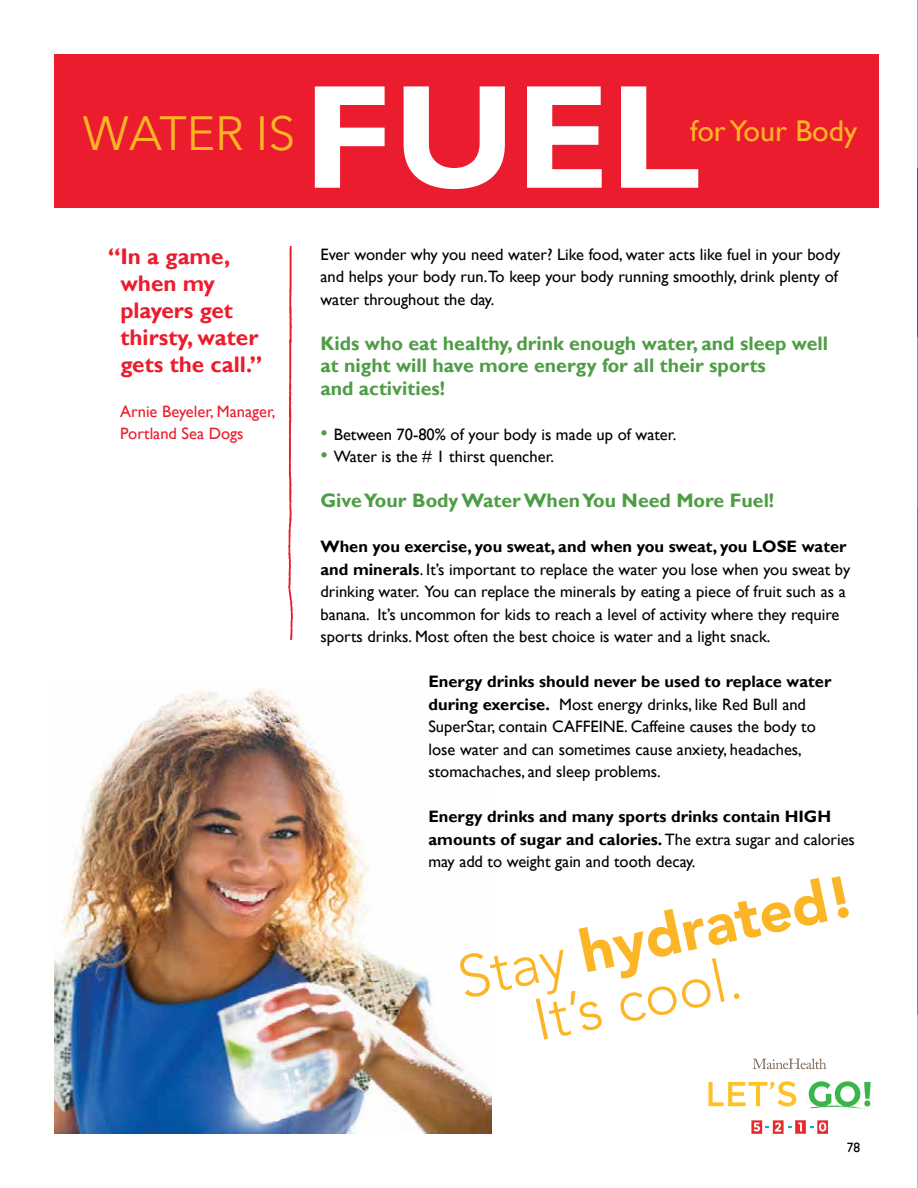
<style>
.page{position:relative;width:918px;height:1188px;background:#fff}
.page>*{position:absolute;margin:0;border:0;box-sizing:border-box;transform-origin:0 0}
.t1{font:700 148.5px "Gill Sans";color:#fff}
.t2{font:300 58.5px/57px "Avenir";color:#fcb525}
.t3{font:48px "Avenir Next";color:#fcb525}
.t4{font:30px "Gill Sans";color:#fcb525}
.t5{font:700 22.5px/27px "Gill Sans";color:#eb1c2d}
.t6{font:700 19.5px/22.5px "Gill Sans";color:#4e9d45}
.t7{font:16.5px/22.5px "Gill Sans";color:#000}
.t8{font:700 16.5px/22.5px "Gill Sans";color:#000}
.t9{font:16.5px/22.5px "Gill Sans";color:#eb1c2d}
.t10{font:13.5px "Gill Sans";color:#000}
.s1{font-size:21px;color:#4e9d45}
.s2{font-weight:700}
.s3{font-weight:400}
.s4{font-weight:900}
</style>
<div class="page">
<hr style="left:917px;top:0;width:1px;height:168px;background:#9aca3c">
<hr style="left:917px;top:168px;width:1px;height:170px;background:#eb1c2d">
<hr style="left:917px;top:338px;width:1px;height:169px;background:#e07e26">
<hr style="left:917px;top:507px;width:1px;height:170px;background:#4e9d45">
<hr style="left:917px;top:677px;width:1px;height:169px;background:#00aeef">
<hr style="left:917px;top:846px;width:1px;height:170px;background:#956eb0">
<hr style="left:917px;top:1016px;width:1px;height:172px;background:#fcb525">
<img style="left:55px;top:688px;width:437px;height:446px">
<img style="left:288px;top:246px;width:5px;height:393px">
<div style="left:55px;top:54px;width:824px;height:153px;background:#eb1c2d"></div>
<svg style="left:753px;top:1058px;width:73px;height:11px"></svg>
<svg style="left:708px;top:1081px;width:88px;height:26px"></svg>
<svg style="left:809px;top:1081px;width:62px;height:30px"></svg>
<svg style="left:751px;top:1120px;width:77px;height:14px"></svg>
<h3 class="t3" style="left:83px;top:93px;width:214px">WATER IS</h3>
<h1 class="t1" style="left:304px;top:48px;width:399px">FUEL</h1>
<h3 class="t4" style="left:690px;top:113px;width:169px">for Your Body</h3>
<h3 class="t5" style="left:120px;top:243px;width:144px;text-indent:-13px">“In a game, when my players get thirsty, water gets the call.”</h3>
<p class="t9" style="left:120px;top:400px;width:157px">Arnie Beyeler, Manager,<br>Portland Sea Dogs</p>
<p class="t7" style="left:320px;top:243px;width:521px">Ever wonder why you need water? Like food, water acts like fuel in your body and helps your body run.To keep your body running smoothly, drink plenty of water throughout the day.</p>
<p class="t6" style="left:320px;top:333px;width:509px">Kids who eat healthy, drink enough water, and sleep well at night will have more energy for all their sports<br>and activities!</p>
<p class="t7" style="left:320px;top:423px;width:357px"><span class="s1">•</span> Between 70-80% of your body is made up of water.</p>
<p class="t7" style="left:320px;top:446px;width:235px"><span class="s1">•</span> Water is the # 1 thirst quencher.</p>
<p class="t6" style="left:320px;top:490px;width:455px">Give Your Body Water When You Need More Fuel!</p>
<p class="t7" style="left:320px;top:536px;width:531px"><span class="s2">When you exercise, you sweat, and when you sweat, you LOSE water and minerals</span>. It’s important to replace the water you lose when you sweat by drinking water. You can replace the minerals by eating a piece of fruit such as a banana. It’s uncommon for kids to reach a level of activity where they require sports drinks. Most often the best choice is water and a light snack.</p>
<p class="t7" style="left:428px;top:671px;width:405px"><span class="s2">Energy drinks should never be used to replace water during exercise.</span> Most energy drinks, like Red Bull and SuperStar, contain CAFFEINE. Caffeine causes the body to lose water and can sometimes cause anxiety, headaches, stomachaches, and sleep problems.</p>
<p class="t8" style="left:428px;top:806px;width:428px">Energy drinks and many sports drinks contain HIGH amounts of sugar and calories. <span class="s3">The extra sugar and calories may add to weight gain and tooth decay.</span></p>
<h2 class="t2" style="left:517px;top:938px;width:339px;text-indent:-66px;rotate:-12deg">Stay <span class="s4">hydrated!<br></span>It’s cool.</h2>
<p class="t10" style="left:847px;top:1140px;width:15px">78</p>
</div>
